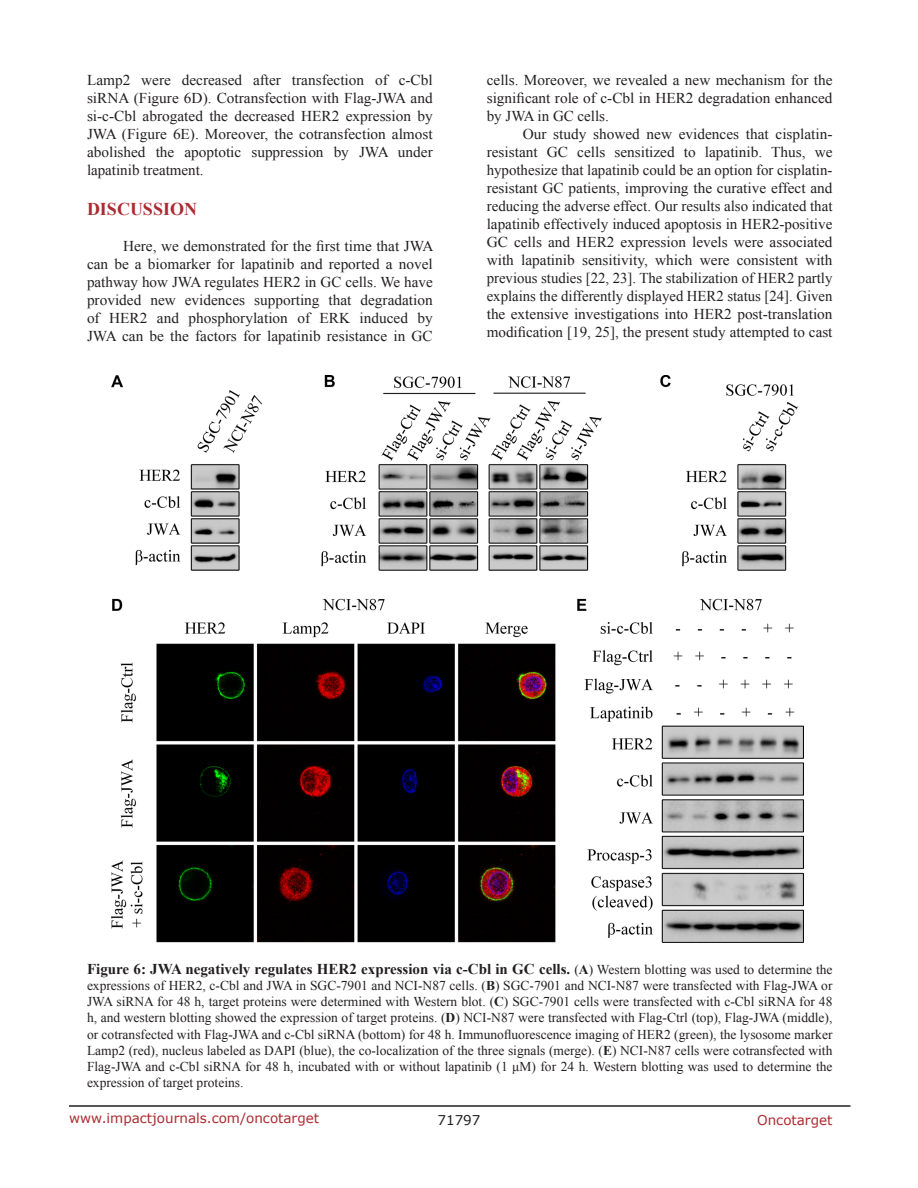
<style>
.page{position:relative;width:918px;height:1188px;background:#fff}
.page>*{position:absolute;margin:0;border:0;box-sizing:border-box;transform-origin:0 0}
.Heading{font:700 18px "Times New Roman";color:#ac2b31}
.BodyText{font:15px/18px "Times New Roman";color:#231f20;text-align:justify}
.FigureText{font:700 15px "Times New Roman";color:#231f20}
.FigureText-2{font:13.5px/16.2px "Times New Roman";color:#231f20;text-align:justify}
.t1{font:13.5px "Verdana";color:#ac2b31}
.t2{font:13.5px "Verdana";color:#231f20}
.s1{font-weight:400;font-size:13.5px}
.s2{font-size:13.5px}
.s3{font-weight:700}
</style>
<div class="page">
<hr style="left:69px;top:1105px;width:781px;height:2px;background:#231f20">
<img style="left:111px;top:375px;width:692px;height:567px">
<p class="BodyText" style="left:87px;top:71px;width:347px">Lamp2 were decreased after transfection of c-Cbl siRNA (Figure 6D). Cotransfection with Flag-JWA and si-c-Cbl abrogated the decreased HER2 expression by JWA (Figure 6E). Moreover, the cotransfection almost abolished the apoptotic suppression by JWA under lapatinib treatment.</p>
<p class="Heading" style="left:87px;top:197px;width:112px">DISCUSSION</p>
<p class="BodyText" style="left:87px;top:237px;width:348px;text-indent:36px">Here, we demonstrated for the first time that JWA can be a biomarker for lapatinib and reported a novel pathway how JWA regulates HER2 in GC cells. We have provided new evidences supporting that degradation of HER2 and phosphorylation of ERK induced by JWA can be the factors for lapatinib resistance in GC</p>
<p class="BodyText" style="left:487px;top:71px;width:347px">cells. Moreover, we revealed a new mechanism for the significant role of c-Cbl in HER2 degradation enhanced by JWA in GC cells.</p>
<p class="BodyText" style="left:487px;top:125px;width:347px;text-indent:36px">Our study showed new evidences that cisplatin&shy;resistant GC cells sensitized to lapatinib. Thus, we hypothesize that lapatinib could be an option for cisplatin&shy;resistant GC patients, improving the curative effect and reducing the adverse effect. Our results also indicated that lapatinib effectively induced apoptosis in HER2-positive GC cells and HER2 expression levels were associated with lapatinib sensitivity, which were consistent with previous studies [22, 23]. The stabilization of HER2 partly explains the differently displayed HER2 status [24]. Given the extensive investigations into HER2 post-translation modification [19, 25], the present study attempted to cast</p>
<p class="FigureText" style="left:87px;top:958px;width:747px">Figure 6: JWA negatively regulates HER2 expression via c-Cbl in GC cells. <span class="s1">(</span><span class="s2">A</span><span class="s1">) Western blotting was used to determine the</span></p>
<p class="FigureText-2" style="left:87px;top:977px;width:747px">expressions of HER2, c-Cbl and JWA in SGC-7901 and NCI-N87 cells. (<span class="s3">B</span>) SGC-7901 and NCI-N87 were transfected with Flag-JWA or JWA siRNA for 48 h, target proteins were determined with Western blot. (<span class="s3">C</span>) SGC-7901 cells were transfected with c-Cbl siRNA for 48 h, and western blotting showed the expression of target proteins. (<span class="s3">D</span>) NCI-N87 were transfected with Flag-Ctrl (top), Flag-JWA (middle), or cotransfected with Flag-JWA and c-Cbl siRNA (bottom) for 48 h. Immunofluorescence imaging of HER2 (green), the lysosome marker Lamp2 (red), nucleus labeled as DAPI (blue), the co-localization of the three signals (merge). (<span class="s3">E</span>) NCI-N87 cells were cotransfected with Flag-JWA and c-Cbl siRNA for 48 h, incubated with or without lapatinib (1 μM) for 24 h. Western blotting was used to determine the expression of target proteins.</p>
<p class="t1" style="left:69px;top:1109px;width:252px">www.impactjournals.com/oncotarget</p>
<p class="t2" style="left:438px;top:1111px;width:44px">71797</p>
<p class="t1" style="left:757px;top:1111px;width:77px">Oncotarget</p>
</div>
